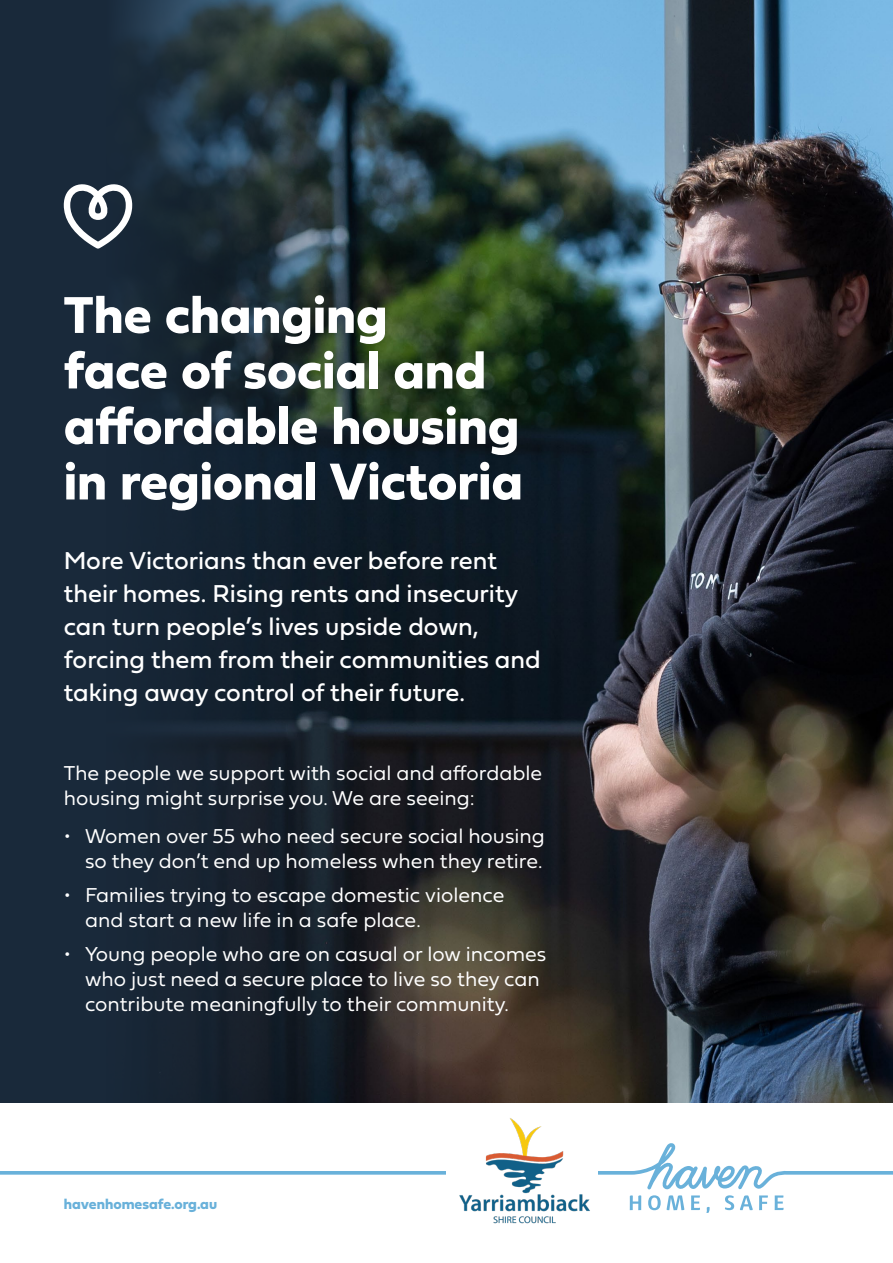
<style>
.page{position:relative;width:893px;height:1263px;background:#fff}
.page>*{position:absolute;margin:0;border:0;box-sizing:border-box;transform-origin:0 0}
.t1{font:54px/55.5px "Fieldwork Geo Bold";color:#fff}
.t2{font:25.5px/33px "Fieldwork Geo Regular";color:#fff}
.t3{font:21px/25.2px "Fieldwork Geo Light";color:#fff}
.t4{font:15px "Fieldwork Geo Bold";color:#69b1da}
</style>
<div class="page">
<svg style="left:0;top:1143px;width:893px;height:70px"></svg>
<img style="left:446px;top:1118px;width:152px;height:106px">
<div style="left:0;top:0;width:893px;height:1102px;background:#19293a"></div>
<img style="left:124px;top:0;width:769px;height:1102px">
<svg style="left:64px;top:183px;width:68px;height:66px"></svg>
<p class="t1" style="left:64px;top:285px;width:461px">The changing<br>face of social and affordable housing in regional Victoria</p>
<p class="t2" style="left:64px;top:543px;width:479px">More Victorians than ever before rent their homes. Rising rents and insecurity can turn people’s lives upside down, forcing them from their communities and taking away control of their future.</p>
<p class="t3" style="left:64px;top:759px;width:480px">The people we support with social and affordable housing might surprise you. We are seeing:</p>
<p class="t3" style="left:64px;top:822px;width:483px;text-align:right">• Women over 55 who need secure social housing so they don’t end up homeless when they retire.</p>
<p class="t3" style="left:85px;top:881px;width:421px;text-indent:-21px">• Families trying to escape domestic violence and start a new life in a safe place.</p>
<p class="t3" style="left:85px;top:940px;width:463px;text-indent:-21px">• Young people who are on casual or low incomes who just need a secure place to live so they can contribute meaningfully to their community.</p>
<p class="t4" style="left:64px;top:1192px;width:155px">havenhomesafe.org.au</p>
</div>
